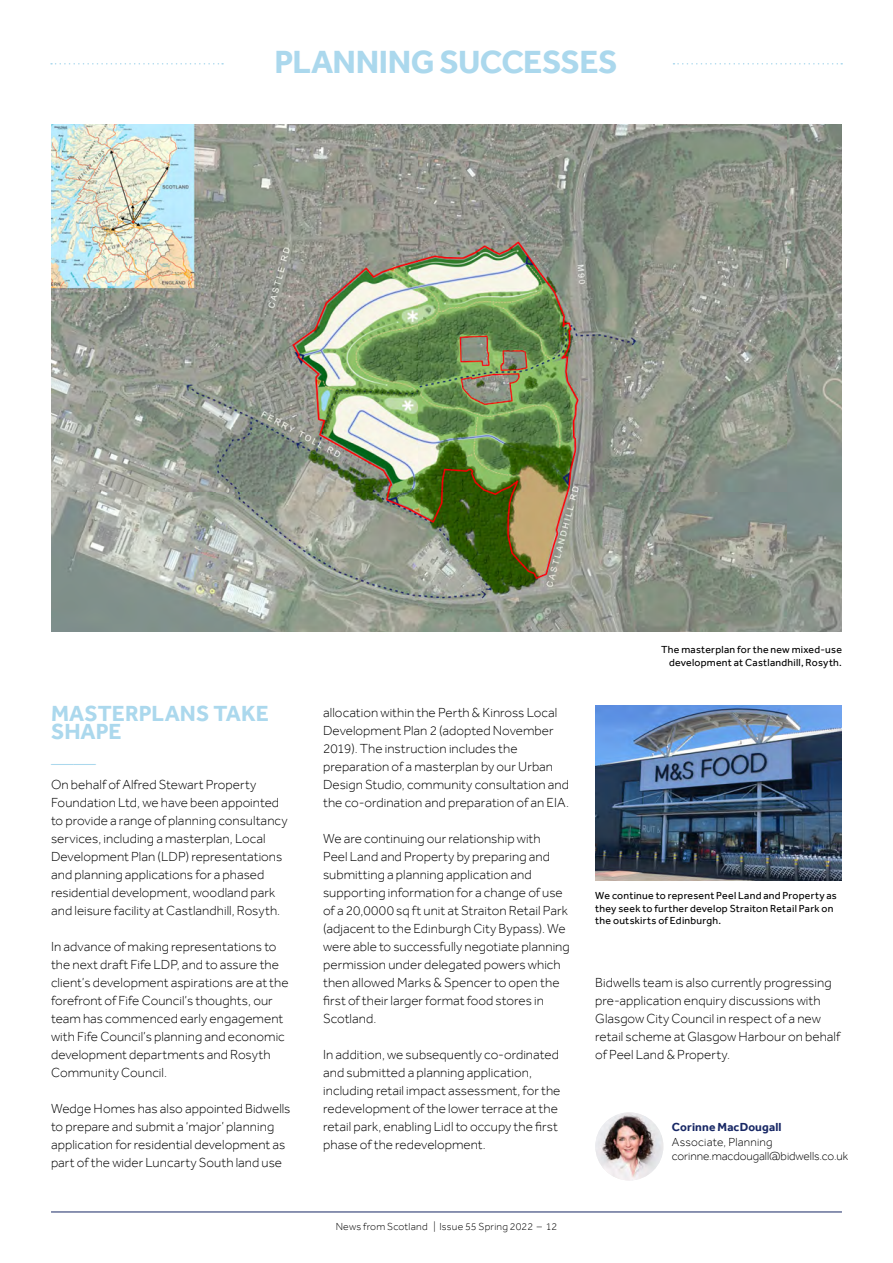
<style>
.page{position:relative;width:893px;height:1263px;background:#fff}
.page>*{position:absolute;margin:0;border:0;box-sizing:border-box;transform-origin:0 0}
.t1{font:700 33px "Effra";letter-spacing:-.015em;color:#abd8ed}
.t2{font:700 22.5px/18px "Effra";color:#abd8ed}
.t3{font:300 22.5px "Effra";color:#abd8ed}
.t4{font:300 13.5px/18px "Effra";letter-spacing:.005em;color:#000}
.t5{font:300 12px/14.4px "Effra";letter-spacing:-.005em;color:#000}
.t6{font:700 12px "Effra";letter-spacing:.015em;color:#182865}
.t7{font:10.5px/12.6px "Effra";letter-spacing:.025em;color:#000}
.t8{font:300 10.5px "Effra";letter-spacing:.02em;color:#000}
</style>
<div class="page">
<hr style="left:51px;top:1212px;width:791px;height:1px;background:#182865">
<img style="left:51px;top:125px;width:791px;height:506px">
<svg style="left:51px;top:63px;width:172px;height:2px"></svg>
<svg style="left:673px;top:63px;width:169px;height:2px"></svg>
<img style="left:595px;top:1112px;width:68px;height:68px">
<img style="left:595px;top:706px;width:247px;height:174px">
<h1 class="t1" style="left:275px;top:42px;width:345px">PLANNING SUCCESSES</h1>
<p class="t7" style="left:661px;top:643px;width:182px;text-align:right">The masterplan for the new mixed-use development at Castlandhill, Rosyth.</p>
<h2 class="t2" style="left:51px;top:704px;width:219px">MASTERPLANS TAKE<br>SHAPE</h2>
<h2 class="t3" style="left:51px;top:750px;width:46px">――</h2>
<p class="t4" style="left:51px;top:775px;width:238px">On behalf of Alfred Stewart Property Foundation Ltd, we have been appointed to provide a range of planning consultancy services, including a masterplan, Local Development Plan (LDP) representations and planning applications for a phased residential development, woodland park and leisure facility at Castlandhill, Rosyth.</p>
<p class="t4" style="left:51px;top:937px;width:239px">In advance of making representations to the next draft Fife LDP, and to assure the client’s development aspirations are at the forefront of Fife Council’s thoughts, our team has commenced early engagement with Fife Council’s planning and economic development departments and Rosyth Community Council.</p>
<p class="t4" style="left:51px;top:1099px;width:241px">Wedge Homes has also appointed Bidwells to prepare and submit a ‘major’ planning application for residential development as part of the wider Luncarty South land use</p>
<p class="t4" style="left:323px;top:703px;width:248px">allocation within the Perth &amp; Kinross Local Development Plan 2 (adopted November 2019). The instruction includes the preparation of a masterplan by our Urban Design Studio, community consultation and the co-ordination and preparation of an EIA.</p>
<p class="t4" style="left:323px;top:829px;width:248px">We are continuing our relationship with<br>Peel Land and Property by preparing and submitting a planning application and supporting information for a change of use of a 20,0000 sq ft unit at Straiton Retail Park (adjacent to the Edinburgh City Bypass). We were able to successfully negotiate planning permission under delegated powers which then allowed Marks &amp; Spencer to open the first of their larger format food stores in Scotland.</p>
<p class="t4" style="left:323px;top:1045px;width:239px">In addition, we subsequently co-ordinated and submitted a planning application, including retail impact assessment, for the redevelopment of the lower terrace at the retail park, enabling Lidl to occupy the first phase of the redevelopment.</p>
<p class="t8" style="left:336px;top:1220px;width:223px">News from Scotland | Issue 55 Spring 2022 – 12</p>
<p class="t7" style="left:595px;top:889px;width:243px">We continue to represent Peel Land and Property as they seek to further develop Straiton Retail Park on the outskirts of Edinburgh.</p>
<p class="t4" style="left:595px;top:973px;width:247px">Bidwells team is also currently progressing pre-application enquiry discussions with Glasgow City Council in respect of a new retail scheme at Glasgow Harbour on behalf of Peel Land &amp; Property.</p>
<p class="t6" style="left:672px;top:1120px;width:111px">Corinne MacDougall</p>
<p class="t5" style="left:672px;top:1134px;width:178px">Associate, Planning corinne.macdougall@bidwells.co.uk</p>
</div>
